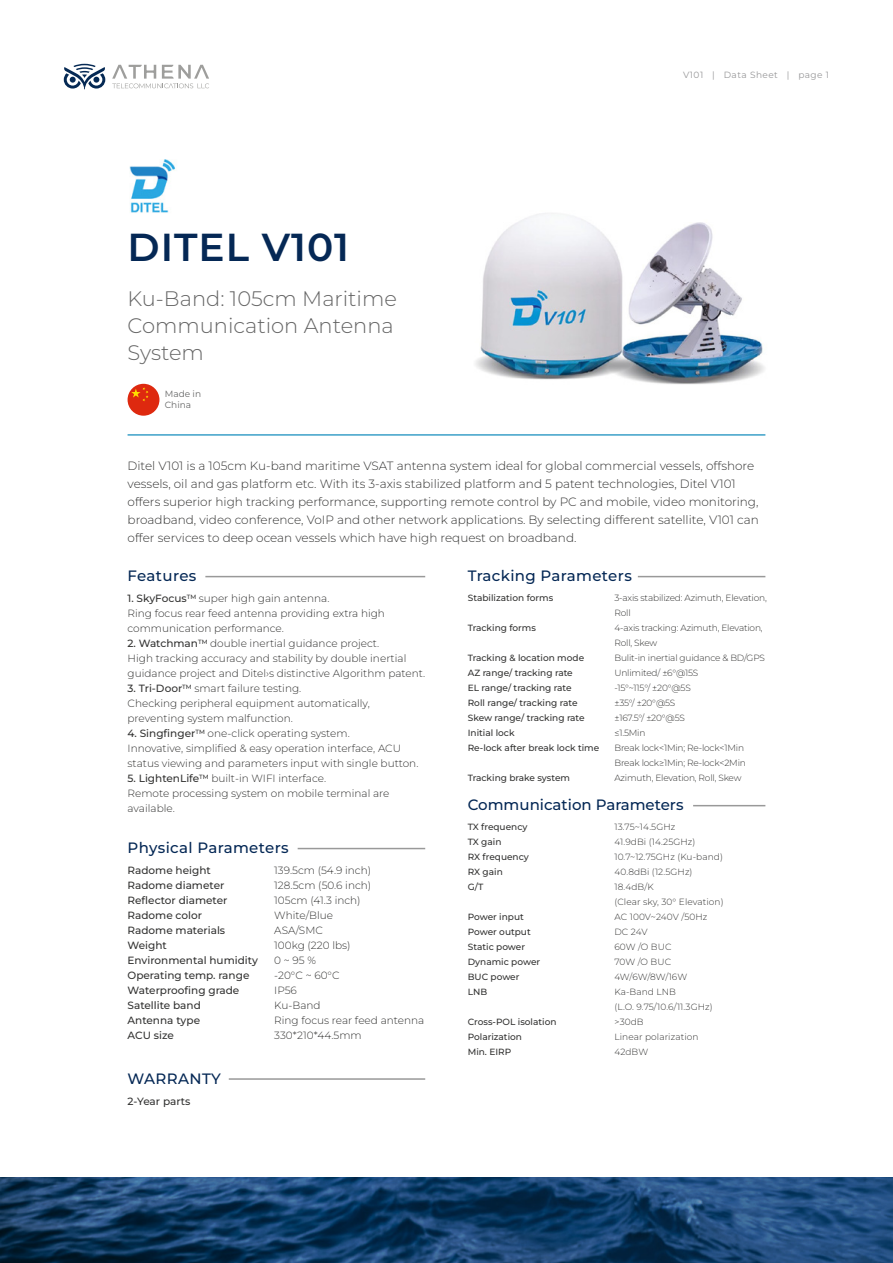
<style>
.page{position:relative;width:893px;height:1263px;background:#fff}
.page>*{position:absolute;margin:0;border:0;box-sizing:border-box;transform-origin:0 0}
.t1{font:600 39px "Montserrat";letter-spacing:.025em;color:#052855}
.t2{font:300 21px/27px "Montserrat";color:#666}
.t3{font:500 15px "Montserrat";letter-spacing:.015em;color:#052855}
.t4{font:300 12px/18px "Montserrat";color:#343433}
.t5{font:300 10.5px/15px "Montserrat";color:#343433}
.t6{font:500 10.5px/15px "Montserrat";color:#343433}
.t7{font:500 9px/15px "Montserrat";color:#343433}
.t8{font:300 9px/15px "Montserrat";letter-spacing:-.02em;color:#343433}
.t9{font:300 9px/15px "Montserrat";letter-spacing:.01em;color:#343433}
.t10{font:9px "Montserrat";letter-spacing:.05em;color:#989899}
.t11{font:9px/10.5px "Montserrat";color:#666767}
.s1{font-weight:500}
</style>
<div class="page">
<svg style="left:112px;top:65px;width:97px;height:23px"></svg>
<svg style="left:64px;top:64px;width:41px;height:25px"></svg>
<svg style="left:0;top:1178px;width:893px;height:85px;background:#16406b"></svg>
<img style="left:129px;top:159px;width:47px;height:54px">
<hr style="left:128px;top:434px;width:637px;height:2px;background:#3ca0c8">
<hr style="left:205px;top:576px;width:220px;height:1px;background:#999">
<hr style="left:229px;top:1078px;width:196px;height:2px;background:#999">
<hr style="left:298px;top:848px;width:127px;height:1px;background:#999">
<hr style="left:638px;top:576px;width:127px;height:1px;background:#999">
<hr style="left:693px;top:805px;width:72px;height:1px;background:#999">
<div style="left:128px;top:384px;width:31px;height:32px;background:#de290f;border-radius:50%"></div>
<svg style="left:131px;top:387px;width:18px;height:14px"></svg>
<img style="left:475px;top:213px;width:290px;height:172px">
<p class="t10" style="left:683px;top:69px;width:22px">V101</p>
<p class="t10" style="left:712px;top:69px;width:4px">|</p>
<p class="t10" style="left:724px;top:69px;width:56px">Data Sheet</p>
<p class="t10" style="left:787px;top:69px;width:4px">|</p>
<p class="t10" style="left:798px;top:69px;width:32px">page 1</p>
<h1 class="t1" style="left:128px;top:221px;width:223px">DITEL V101</h1>
<h2 class="t2" style="left:128px;top:285px;width:271px">Ku-Band: 105cm Maritime<br>Communication Antenna<br>System</h2>
<p class="t11" style="left:165px;top:389px;width:38px">Made in<br>China</p>
<p class="t4" style="left:128px;top:456px;width:633px">Ditel V101 is a 105cm Ku-band maritime VSAT antenna system ideal for global commercial vessels, offshore vessels, oil and gas platform etc. With its 3-axis stabilized platform and 5 patent technologies, Ditel V101 offers superior high tracking performance, supporting remote control by PC and mobile, video monitoring, broadband, video conference, VoIP and other network applications. By selecting different satellite V, 101 can offer services to deep ocean vessels which have high request on broadband.</p>
<h3 class="t3" style="left:128px;top:566px;width:70px">Features</h3>
<p class="t5" style="left:128px;top:591px;width:259px"><span class="s1">1. SkyFocus</span><sup>TM</sup> super high gain antenna.<br>Ring focus rear feed antenna providing extra high communication performance.</p>
<p class="t5" style="left:128px;top:636px;width:299px"><span class="s1">2. Watchman</span><sup>TM</sup> double inertial guidance project.<br>High tracking accuracy and stability by double inertial guidance project and Ditel s› distinctive Algorithm patent.</p>
<p class="t5" style="left:128px;top:681px;width:244px"><span class="s1">3. Tri-Door</span><sup>TM</sup> smart failure testing.<br>Checking peripheral equipment automatically, preventing system malfunction.</p>
<p class="t5" style="left:128px;top:726px;width:292px"><span class="s1">4. Singfinger</span><sup>TM</sup> one-click operating system.<br>Innovative, simplified &amp; easy operation interface, ACU status viewing and parameters input with single button.</p>
<p class="t5" style="left:128px;top:771px;width:263px"><span class="s1">5. LightenLife</span><sup>TM</sup> built-in WIFI interface.<br>Remote processing system on mobile terminal are available.</p>
<h3 class="t3" style="left:128px;top:838px;width:163px">Physical Parameters</h3>
<p class="t6" style="left:128px;top:863px;width:132px">Radome height<br>Radome diameter<br>Reflector diameter<br>Radome color<br>Radome materials<br>Weight<br>Environmental humidity<br>Operating temp. range<br>Waterproofing grade<br>Satellite band<br>Antenna type<br>ACU size</p>
<h3 class="t3" style="left:128px;top:1068px;width:95px">WARRANTY</h3>
<p class="t6" style="left:128px;top:1093px;width:64px">2-Year parts</p>
<p class="t5" style="left:274px;top:863px;width:152px">139.5cm (54.9 inch(<br>128.5cm (50.6 inch(<br>105cm (41.3 inch(<br>White/Blue<br>ASA/SMC<br>100kg (220 lbs(<br>0~95%<br>-20°C ~ 60°C<br>IP56<br>Ku-Band<br>Ring focus rear feed antenna<br>330*210*44.5mm</p>
<h3 class="t3" style="left:468px;top:566px;width:166px">Tracking Parameters</h3>
<p class="t7" style="left:468px;top:590px;width:87px">Stabilization forms</p>
<p class="t7" style="left:468px;top:620px;width:70px">Tracking forms</p>
<p class="t7" style="left:468px;top:650px;width:133px">Tracking &amp; location mode<br>AZ range/ tracking rate<br>EL range/ tracking rate<br>Roll range/ tracking rate<br>Skew range/ tracking rate<br>Initial lock<br>Re-lock after break lock time</p>
<p class="t7" style="left:468px;top:770px;width:104px">Tracking brake system</p>
<p class="t8" style="left:614px;top:590px;width:154px">3-axis stabilized: Azimuth, Elevation,<br>Roll<br>4-axis tracking: Azimuth, Elevation,<br>Roll, Skew<br>Bulit-in inertial guidance &amp; BD/GPS<br>Unlimited/ ±6°@15S<br>-15°~115°/ ±20°@ S5<br>±35°/ ±20°@ S5<br>±167.5°/ ±20°@ S5<br>≤1.5Min<br>Break lock 1&lt; Min; Re-lock 1&lt; Min<br>Break lock 1≥ Min; Re-lock 2&lt; Min<br>Azimuth, Elevation, Roll, Skew</p>
<h3 class="t3" style="left:468px;top:795px;width:217px">Communication Parameters</h3>
<p class="t7" style="left:468px;top:819px;width:63px">TX frequency<br>TX gain<br>RX frequency<br>RX gain<br>G T/</p>
<p class="t7" style="left:468px;top:909px;width:74px">Power input<br>Power output<br>Static power<br>Dynamic power<br>BUC power<br>LNB</p>
<p class="t7" style="left:468px;top:1014px;width:90px">Cross-POL isolation<br>Polarization<br>Min. EIRP</p>
<p class="t9" style="left:614px;top:819px;width:111px">13.75~14.5GHz<br>41.9dBi (14.25GHz(<br>10.7~12.75GHz (Ku-band(<br>40.8dBi (12.5GHz(<br>18.4dB K/<br>(Clear sky, 30° Elevation(<br>AC 100V~240V /50Hz<br>DC 24V<br>60W O/ BUC<br>70W O/ BUC<br>4W/6W/8W/16W<br>Ka-Band LNB<br>L( O. . 9.75/10.6/11.3GHz( &gt;30dB<br>Linear polarization<br>42dBW</p>
</div>
